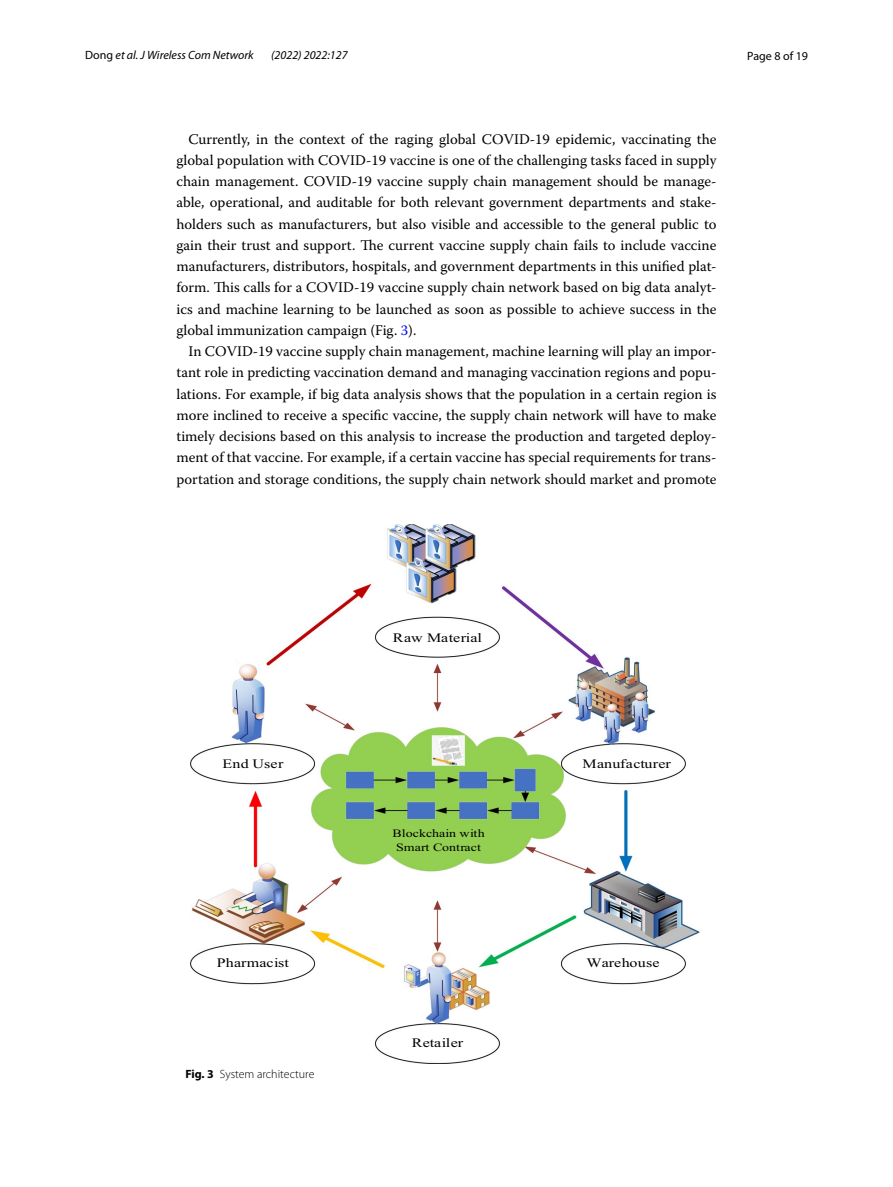
<style>
.page{position:relative;width:893px;height:1187px;background:#fff}
.page>*{position:absolute;margin:0;border:0;box-sizing:border-box;transform-origin:0 0}
.t1{font:14.7px/21.3px "Warnock Pro";color:#000;text-align:justify}
.t2{font:12.9px "Times New Roman PSMT2";letter-spacing:.005em;color:#000;scale:1.24 1}
.t3{font:italic 12px "Myriad Pro";color:#000}
.t4{font:300 12px "Myriad Pro";color:#000}
.t5{font:12px "Myriad Pro";color:#000}
.t6{font:11.25px/13.5px "Times New Roman PSMT2";color:#000;text-align:center;scale:1.24 1}
.s1{font-style:normal}
.s2{color:#00f}
.s3{font-weight:700}
</style>
<div class="page">
<img style="left:191px;top:524px;width:509px;height:538px">
<p class="t3" style="left:85px;top:48px;width:170px"><span class="s1">Dong</span> et al. J Wireless Com Network</p>
<p class="t3" style="left:271px;top:48px;width:78px">(2022) 2022:127</p>
<p class="t5" style="left:747px;top:48px;width:62px">Page 8 of 19</p>
<p class="t1" style="left:176px;top:128px;width:542px;text-indent:12px">Currently, in the context of the raging global COVID-19 epidemic, vaccinating the global population with COVID-19 vaccine is one of the challenging tasks faced in supply chain management. COVID-19 vaccine supply chain management should be manage&shy;able, operational, and auditable for both relevant government departments and stake&shy;holders such as manufacturers, but also visible and accessible to the general public to gain their trust and support. The current vaccine supply chain fails to include vaccine manufacturers, distributors, hospitals, and government departments in this unified plat&shy;form. This calls for a COVID-19 vaccine supply chain network based on big data analyt&shy;ics and machine learning to be launched as soon as possible to achieve success in the global immunization campaign (Fig. <span class="s2">3</span>).</p>
<p class="t1" style="left:176px;top:340px;width:542px;text-indent:12px">In COVID-19 vaccine supply chain management, machine learning will play an impor&shy;tant role in predicting vaccination demand and managing vaccination regions and popu&shy;lations. For example, if big data analysis shows that the population in a certain region is more inclined to receive a specific vaccine, the supply chain network will have to make timely decisions based on this analysis to increase the production and targeted deploy&shy;ment of that vaccine. For example, if a certain vaccine has special requirements for trans&shy;portation and storage conditions, the supply chain network should market and promote</p>
<p class="t2" style="left:223px;top:754px;width:51px">End User</p>
<p class="t2" style="left:217px;top:954px;width:60px">Pharmacist</p>
<p class="t4" style="left:185px;top:1067px;width:131px"><span class="s3">Fig. 3</span> System architecture</p>
<p class="t2" style="left:393px;top:628px;width:73px">Raw Material</p>
<p class="t6" style="left:393px;top:826px;width:76px">Blockchain with<br>Smart Contract</p>
<p class="t2" style="left:412px;top:1033px;width:43px">Retailer</p>
<p class="t2" style="left:582px;top:754px;width:73px">Manufacturer</p>
<p class="t2" style="left:586px;top:954px;width:61px">Warehouse</p>
</div>
